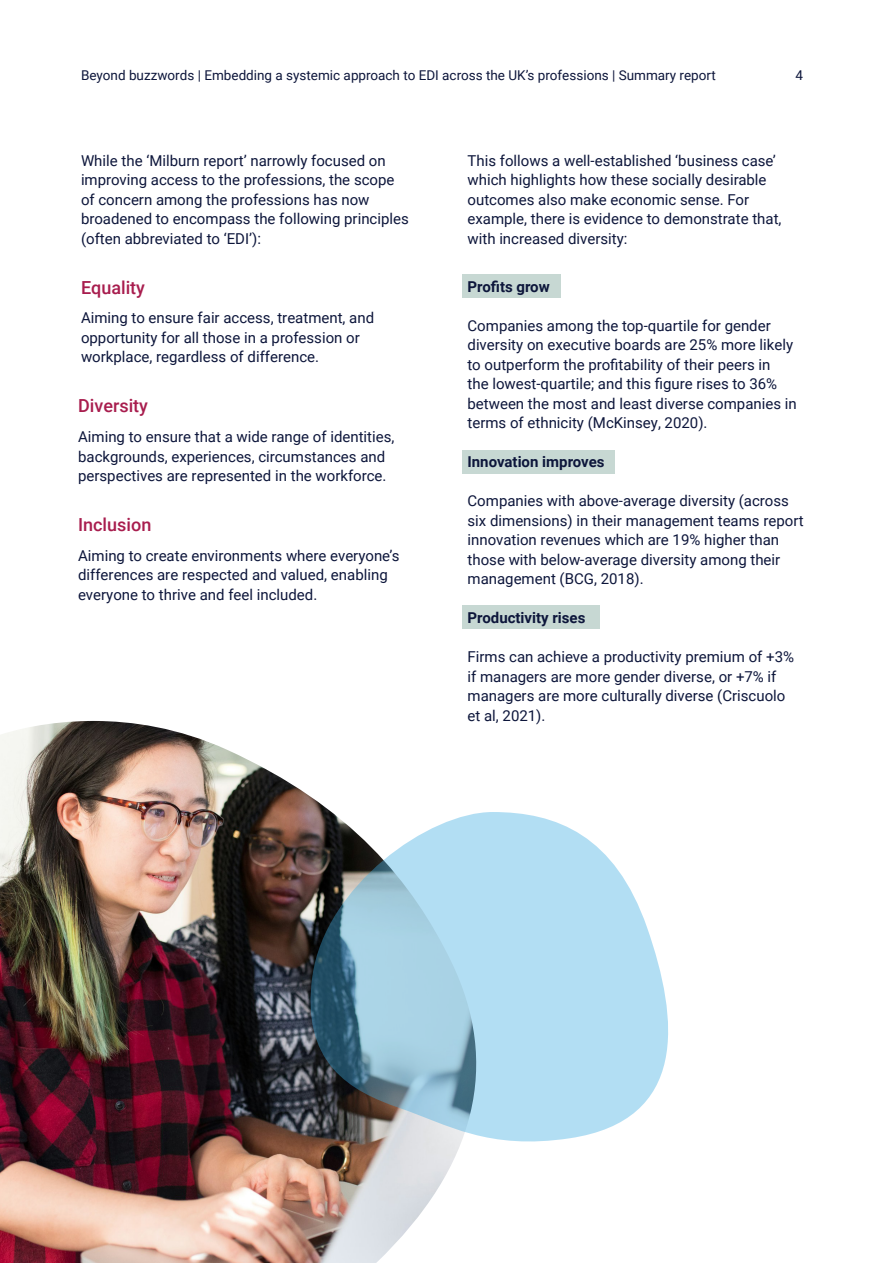
<style>
.page{position:relative;width:893px;height:1263px;background:#fff}
.page>*{position:absolute;margin:0;border:0;box-sizing:border-box;transform-origin:0 0}
.t1{font:500 18px "Roboto";color:#a81d4e}
.t2{font:15px/19.5px "Roboto";color:#0d163b}
.t3{font:700 15px "Roboto";color:#0d163b}
.t4{font:13.5px "Roboto";color:#0d163b}
</style>
<div class="page">
<div style="left:462px;top:606px;width:137px;height:23px;background:#c7d8d3"></div>
<div style="left:462px;top:450px;width:152px;height:23px;background:#c7d8d3"></div>
<div style="left:462px;top:275px;width:98px;height:23px;background:#c7d8d3"></div>
<img style="left:0;top:721px;width:461px;height:542px">
<svg style="left:309px;top:812px;width:359px;height:331px;background:#a5c6d6"></svg>
<p class="t4" style="left:81px;top:65px;width:636px">Beyond buzzwords | Embedding a systemic approach to EDI across the UK’s professions | Summary report</p>
<p class="t4" style="left:795px;top:65px;width:9px">4</p>
<p class="t2" style="left:81px;top:150px;width:329px">While the ‘Milburn report’ narrowly focused on improving access to the professions, the scope of concern among the professions has now broadened to encompass the following principles (often abbreviated to ‘EDI’):</p>
<p class="t1" style="left:81px;top:274px;width:66px">Equality</p>
<p class="t2" style="left:81px;top:308px;width:295px">Aiming to ensure fair access, treatment, and opportunity for all those in a profession or workplace, regardless of difference.</p>
<p class="t1" style="left:78px;top:393px;width:71px">Diversity</p>
<p class="t2" style="left:78px;top:426px;width:318px">Aiming to ensure that a wide range of identities, backgrounds, experiences, circumstances and perspectives are represented in the workforce.</p>
<p class="t1" style="left:78px;top:512px;width:75px">Inclusion</p>
<p class="t2" style="left:78px;top:545px;width:323px">Aiming to create environments where everyone’s differences are respected and valued, enabling everyone to thrive and feel included.</p>
<p class="t2" style="left:468px;top:150px;width:315px">This follows a well-established ‘business case’ which highlights how these socially desirable outcomes also make economic sense. For example, there is evidence to demonstrate that, with increased diversity:</p>
<p class="t3" style="left:468px;top:276px;width:84px">Profits grow</p>
<p class="t2" style="left:468px;top:315px;width:331px">Companies among the top-quartile for gender diversity on executive boards are 25% more likely to outperform the profitability of their peers in<br>the lowest-quartile; and this figure rises to 36% between the most and least diverse companies in terms of ethnicity (McKinsey, 2020).</p>
<p class="t3" style="left:468px;top:452px;width:139px">Innovation improves</p>
<p class="t2" style="left:468px;top:491px;width:338px">Companies with above-average diversity (across six dimensions) in their management teams report innovation revenues which are 19% higher than those with below-average diversity among their management (BCG, 2018).</p>
<p class="t3" style="left:468px;top:608px;width:119px">Productivity rises</p>
<p class="t2" style="left:468px;top:647px;width:328px">Firms can achieve a productivity premium of +3% if managers are more gender diverse, or +7% if managers are more culturally diverse (Criscuolo</p>
<p class="t2" style="left:468px;top:705px;width:79px">et al, 2021).</p>
</div>
